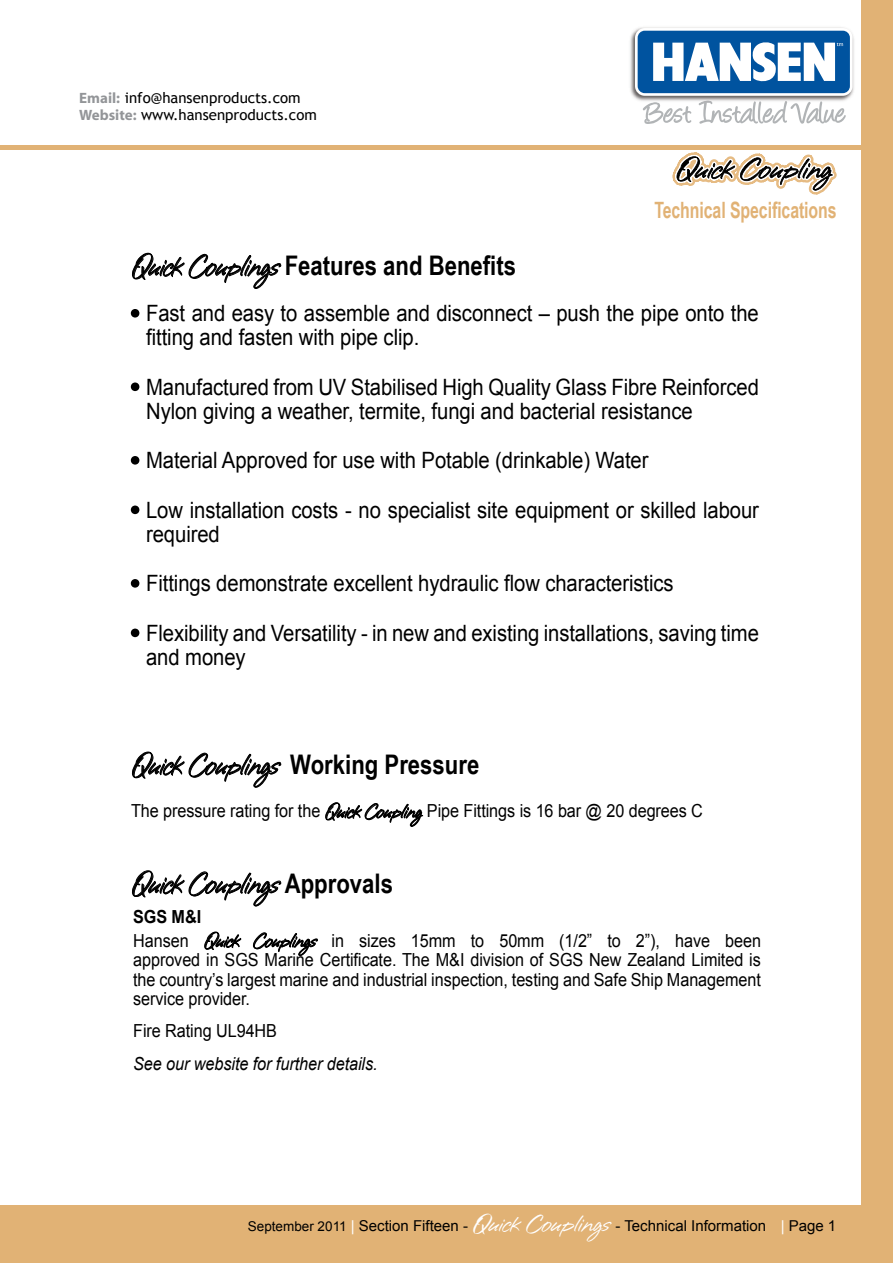
<style>
.page{position:relative;width:893px;height:1263px;background:#fff}
.page>*{position:absolute;margin:0;border:0;box-sizing:border-box;transform-origin:0 0}
.t1{font:36px "Dallas Two";letter-spacing:-.045em;color:#000;scale:.86 1}
.t2{font:700 27px "Arial Narrow";color:#000}
.t3{font:22.5px/24px "Arial";letter-spacing:-.005em;color:#000}
.t4{font:700 22.5px "Arial Narrow";letter-spacing:-.005em;color:#e1b275;scale:.86 1}
.t5{font:18px/19.5px "Arial";letter-spacing:-.005em;color:#000;scale:.9 1}
.t6{font:italic 18px "Arial";letter-spacing:-.005em;color:#000;scale:.9 1}
.t7{font:15px "Arial";color:#000}
.t8{font:15px/16.5px "Trebuchet MS";color:#000}
.s1{font-family:"Myriad";font-weight:700;color:#939598}
.s2{font-family:"Dallas Two";font-weight:400;font-size:36px}
.s3{font-family:"Dallas Two";font-size:24px}
.s4{font-family:"Arial Narrow";font-weight:700;font-size:27px}
.s5{font-weight:700}
.s6{font-size:13.5px}
.s7{color:#fff}
.s8{font-family:"Dallas Two";font-size:28.5px;color:#fff}
</style>
<div class="page">
<svg style="left:672px;top:152px;width:165px;height:43px"></svg>
<div style="left:0;top:145px;width:893px;height:5px;background:#e1b275"></div>
<div style="left:0;top:1205px;width:893px;height:58px;background:#e1b275"></div>
<svg style="left:132px;top:253px;width:149px;height:36px"></svg>
<svg style="left:132px;top:870px;width:149px;height:36px"></svg>
<svg style="left:130px;top:309px;width:10px;height:9px"></svg>
<svg style="left:130px;top:382px;width:10px;height:10px"></svg>
<svg style="left:130px;top:456px;width:10px;height:9px"></svg>
<svg style="left:130px;top:505px;width:10px;height:10px"></svg>
<svg style="left:130px;top:579px;width:10px;height:9px"></svg>
<svg style="left:130px;top:628px;width:10px;height:10px"></svg>
<svg style="left:132px;top:751px;width:149px;height:37px"></svg>
<svg style="left:325px;top:802px;width:98px;height:25px"></svg>
<svg style="left:204px;top:932px;width:37px;height:18px"></svg>
<svg style="left:253px;top:932px;width:65px;height:24px"></svg>
<img style="left:630px;top:27px;width:224px;height:74px">
<svg style="left:643px;top:102px;width:48px;height:22px"></svg>
<svg style="left:699px;top:101px;width:147px;height:23px"></svg>
<svg style="left:635px;top:28px;width:217px;height:68px"></svg>
<div style="left:638px;top:31px;width:212px;height:62px;background:#00539f;border-radius:7px"></div>
<svg style="left:653px;top:42px;width:190px;height:40px"></svg>
<div style="left:861px;top:0;width:32px;height:1263px;background:#e1b275"></div>
<p class="t8" style="left:79px;top:90px;width:239px"><span class="s1">Email:</span> info@hansenproducts.com<br><span class="s1">Website:</span> www.hansenproducts.com</p>
<p class="t2" style="left:131px;top:245px;width:386px"><span class="s2">Quick Couplings</span> Features and Benefits</p>
<p class="t4" style="left:654px;top:193px;width:213px">Technical Specifications</p>
<p class="t3" style="left:146px;top:301px;width:614px;text-indent:-15px">• Fast and easy to assemble and disconnect – push the pipe onto the fitting and fasten with pipe clip.</p>
<p class="t3" style="left:146px;top:375px;width:614px;text-indent:-15px">• Manufactured from UV Stabilised High Quality Glass Fibre Reinforced<br>Nylon giving a weather, termite, fungi and bacterial resistance</p>
<p class="t3" style="left:131px;top:448px;width:519px">• Material Approved for use with Potable (drinkable) Water</p>
<p class="t3" style="left:146px;top:498px;width:614px;text-indent:-15px">• Low installation costs - no specialist site equipment or skilled labour required</p>
<p class="t3" style="left:131px;top:572px;width:544px">• Fittings demonstrate excellent hydraulic flow characteristics</p>
<p class="t3" style="left:146px;top:621px;width:614px;text-indent:-15px">• Flexibility and Versatility - in new and existing installations, saving time and money</p>
<p class="t2" style="left:131px;top:744px;width:350px"><span class="s2">Quick Couplings</span> Working Pressure</p>
<p class="t5" style="left:131px;top:801px;width:637px">The pressure rating for the <span class="s3">Quick Coupling</span> Pipe Fittings is 16 bar @ 20 degrees C</p>
<h1 class="t1" style="left:131px;top:865px;width:306px">Quick Couplings <span class="s4">Approvals</span></h1>
<p class="t5" style="left:133px;top:905px;width:699px;line-height:23.7px"><span class="s5">SGS M&amp;I<br></span>Hansen <span class="s3">Quick Couplings</span> in sizes 15mm to 50mm (1/2” to 2”), have been</p>
<p class="t5" style="left:133px;top:950px;width:699px;text-align:justify">approved in SGS Marine Certificate. The M&amp;I division of SGS New Zealand Limited is the country’s largest marine and industrial inspection, testing and Safe Ship Management service provider.</p>
<p class="t5" style="left:133px;top:1021px;width:161px">Fire Rating UL94HB</p>
<p class="t6" style="left:133px;top:1052px;width:273px">See our website for further details.</p>
<p class="t7" style="left:248px;top:1216px;width:590px"><span class="s6">September 2011</span> <span class="s7">|</span> Section Fifteen - <span class="s8">Quick Couplings</span> - Technical Information <span class="s7">|</span> Page 1</p>
</div>
